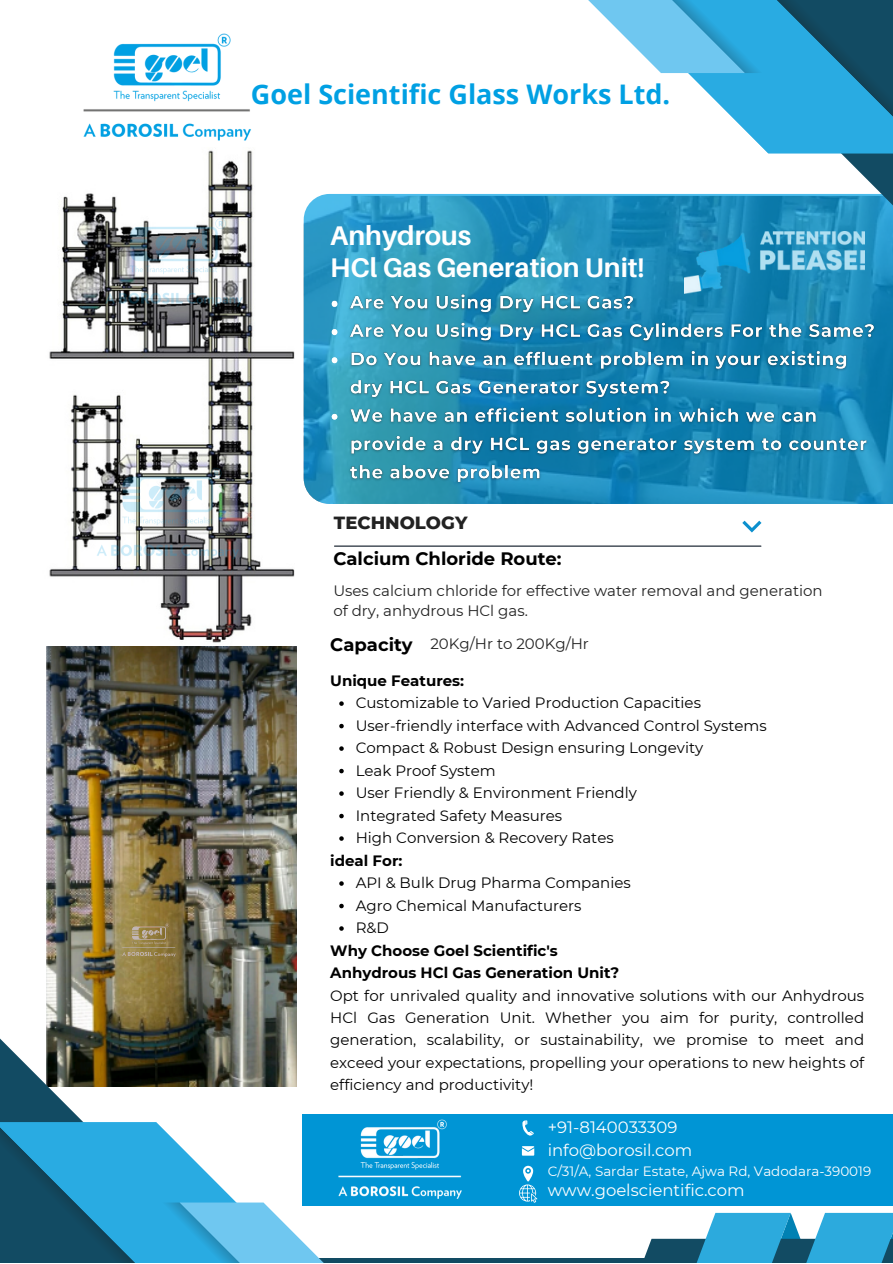
<style>
.page{position:relative;width:893px;height:1264px;background:#fff}
.page>*{position:absolute;margin:0;border:0;box-sizing:border-box;transform-origin:0 0}
.t1{font:700 27px "Aileron";color:#fff}
.t2{font:700 27px "Open Sans";color:#00a0e3}
.t3{font:700 18px "Montserrat";color:#000}
.t4{font:800 18px "Montserrat";color:#222}
.t5{font:16.5px "Montserrat";color:#fff}
.t6{font:15px/22.5px "Montserrat";color:#000;text-align:justify}
.t7{font:15px/20.2px "Montserrat";color:#222}
.t8{font:700 15px "Montserrat";color:#000}
.t9{font:13.5px "Montserrat";color:#fff}
</style>
<div class="page">
<svg style="left:304px;top:194px;width:588px;height:310px;background:#2592be"></svg>
<hr style="left:334px;top:545px;width:426px;height:1px;background:#0b1623">
<svg style="left:742px;top:520px;width:19px;height:12px"></svg>
<img style="left:83px;top:33px;width:168px;height:108px">
<img style="left:49px;top:150px;width:245px;height:493px">
<img style="left:46px;top:646px;width:250px;height:440px">
<img style="left:684px;top:242px;width:180px;height:48px">
<img style="left:326px;top:290px;width:554px;height:198px">
<svg style="left:339px;top:701px;width:5px;height:5px"></svg>
<svg style="left:339px;top:723px;width:5px;height:5px"></svg>
<svg style="left:339px;top:746px;width:5px;height:4px"></svg>
<svg style="left:339px;top:768px;width:5px;height:5px"></svg>
<svg style="left:339px;top:791px;width:5px;height:4px"></svg>
<svg style="left:339px;top:813px;width:5px;height:5px"></svg>
<svg style="left:339px;top:836px;width:5px;height:4px"></svg>
<svg style="left:339px;top:881px;width:5px;height:4px"></svg>
<svg style="left:339px;top:903px;width:5px;height:5px"></svg>
<svg style="left:339px;top:926px;width:5px;height:4px"></svg>
<img style="left:80px;top:452px;width:180px;height:127px">
<div style="left:156px;top:1257px;width:736px;height:5px;background:#124b63"></div>
<svg style="left:640px;top:1212px;width:252px;height:50px"></svg>
<svg style="left:0;top:1033px;width:251px;height:89px"></svg>
<svg style="left:0;top:1122px;width:351px;height:140px"></svg>
<div style="left:302px;top:1114px;width:590px;height:91px;background:#0095d5"></div>
<svg style="left:522px;top:1120px;width:11px;height:15px"></svg>
<svg style="left:522px;top:1146px;width:12px;height:9px"></svg>
<img style="left:338px;top:1119px;width:124px;height:80px">
<svg style="left:519px;top:1165px;width:18px;height:37px"></svg>
<img style="left:89px;top:202px;width:174px;height:124px">
<img style="left:116px;top:917px;width:68px;height:47px">
<svg style="left:672px;top:153px;width:220px;height:89px"></svg>
<svg style="left:588px;top:0;width:304px;height:153px"></svg>
<p class="t2" style="left:251px;top:75px;width:421px">Goel Scientific Glass Works Ltd.</p>
<p class="t1" style="left:330px;top:219px;width:143px">Anhydrous</p>
<p class="t1" style="left:330px;top:250px;width:316px">HCl Gas Generation Unit!</p>
<p class="t4" style="left:334px;top:511px;width:135px">TECHNOLOGY</p>
<p class="t3" style="left:333px;top:548px;width:230px">Calcium Chloride Route:</p>
<p class="t7" style="left:333px;top:580px;width:491px">Uses calcium chloride for effective water removal and generation of dry, anhydrous HCl gas.</p>
<p class="t3" style="left:330px;top:633px;width:84px">Capacity</p>
<p class="t7" style="left:430px;top:633px;width:160px">20Kg/Hr to 200Kg/Hr</p>
<p class="t8" style="left:330px;top:671px;width:135px">Unique Features:</p>
<p class="t6" style="left:356px;top:691px;width:347px">Customizable to Varied Production Capacities</p>
<p class="t6" style="left:356px;top:714px;width:412px">User-friendly interface with Advanced Control Systems</p>
<p class="t6" style="left:356px;top:736px;width:349px">Compact &amp; Robust Design ensuring Longevity</p>
<p class="t6" style="left:356px;top:759px;width:141px">Leak Proof System</p>
<p class="t6" style="left:356px;top:781px;width:283px">User Friendly &amp; Environment Friendly</p>
<p class="t6" style="left:356px;top:804px;width:208px">Integrated Safety Measures</p>
<p class="t6" style="left:356px;top:826px;width:259px">High Conversion &amp; Recovery Rates</p>
<p class="t6" style="left:356px;top:871px;width:276px">API &amp; Bulk Drug Pharma Companies</p>
<p class="t6" style="left:356px;top:893px;width:227px">Agro Chemical Manufacturers</p>
<p class="t6" style="left:356px;top:916px;width:35px">R&amp;D</p>
<p class="t8" style="left:330px;top:851px;width:74px">ideal For:</p>
<p class="t8" style="left:330px;top:941px;width:229px">Why Choose Goel Scientific's</p>
<p class="t8" style="left:330px;top:963px;width:291px">Anhydrous HCl Gas Generation Unit?</p>
<p class="t6" style="left:330px;top:983px;width:535px">Opt for unrivaled quality and innovative solutions with our Anhydrous HCl Gas Generation Unit. Whether you aim for purity, controlled generation, scalability, or sustainability, we promise to meet and exceed your expectations, propelling your operations to new heights of efficiency and productivity!</p>
<p class="t5" style="left:547px;top:1117px;width:131px">+91-8140033309</p>
<p class="t9" style="left:547px;top:1163px;width:325px">C/31/A, Sardar Estate, Ajwa Rd, Vadodara-390019</p>
<p class="t5" style="left:547px;top:1139px;width:146px">info@borosil.com</p>
<p class="t5" style="left:547px;top:1180px;width:198px">www.goelscientific.com</p>
</div>
